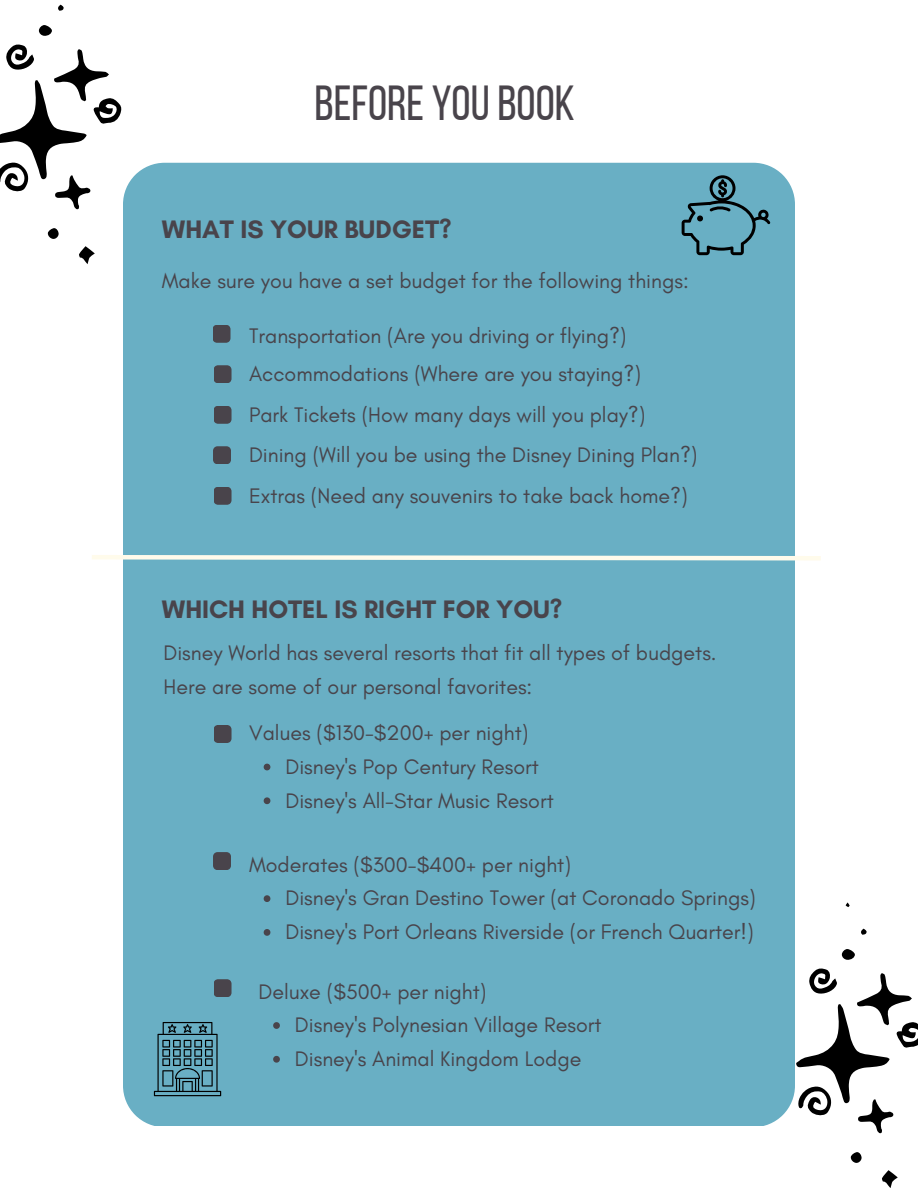
<style>
.page{position:relative;width:918px;height:1188px;background:#fff}
.page>*{position:absolute;margin:0;border:0;box-sizing:border-box;transform-origin:0 0}
.t1{font:49.05px "Bebas Neue";color:#49444b}
.t2{font:700 25.8px "Glacial Indifference";color:#49444b}
.t3{font:21.45px/33.8px "Glacial Indifference";color:#49444b}
</style>
<div class="page">
<div style="left:123px;top:163px;width:672px;height:963px;background:#69afc4"></div>
<svg style="left:92px;top:553px;width:729px;height:10px"></svg>
<svg style="left:213px;top:325px;width:18px;height:18px"></svg>
<svg style="left:214px;top:365px;width:18px;height:18px"></svg>
<svg style="left:214px;top:406px;width:18px;height:18px"></svg>
<svg style="left:213px;top:446px;width:18px;height:18px"></svg>
<svg style="left:214px;top:487px;width:18px;height:18px"></svg>
<svg style="left:214px;top:725px;width:18px;height:18px"></svg>
<svg style="left:213px;top:852px;width:18px;height:18px"></svg>
<svg style="left:214px;top:979px;width:18px;height:18px"></svg>
<svg style="left:682px;top:175px;width:88px;height:80px"></svg>
<svg style="left:796px;top:902px;width:122px;height:286px"></svg>
<svg style="left:0;top:4px;width:122px;height:260px"></svg>
<svg style="left:154px;top:1022px;width:67px;height:74px"></svg>
<svg style="left:264px;top:764px;width:6px;height:6px"></svg>
<svg style="left:264px;top:797px;width:6px;height:7px"></svg>
<svg style="left:264px;top:895px;width:6px;height:7px"></svg>
<svg style="left:264px;top:929px;width:6px;height:7px"></svg>
<svg style="left:273px;top:1022px;width:7px;height:7px"></svg>
<svg style="left:273px;top:1056px;width:7px;height:7px"></svg>
<h1 class="t1" style="left:314px;top:84px;width:262px">BEFORE YOUBOOK</h1>
<p class="t2" style="left:162px;top:213px;width:291px">WHAT IS YOUR BUDGET?</p>
<p class="t3" style="left:162px;top:264px;width:528px">Make sure you have a set budget for the following things:</p>
<h2 class="t3" style="left:249px;top:318px;width:379px">Transportation (Are you driving or flying?)</h2>
<p class="t3" style="left:249px;top:357px;width:393px">Accommodations (Where are you staying?)</p>
<p class="t3" style="left:249px;top:398px;width:398px">Park Tickets (How many days will you play?)</p>
<p class="t3" style="left:249px;top:438px;width:450px">Dining (Will you be using the Disney Dining Plan?)</p>
<p class="t3" style="left:249px;top:479px;width:440px">Extras (Need any souvenirs to take back home?)</p>
<h2 class="t2" style="left:162px;top:594px;width:402px">WHICH HOTEL IS RIGHT FOR YOU?</h2>
<p class="t3" style="left:164px;top:636px;width:555px">Disney World has several resorts that fit all types of budgets.<br>Here are some of our personal favorites:</p>
<p class="t3" style="left:249px;top:716px;width:281px">Values ($130-$200+ per night)</p>
<p class="t3" style="left:285px;top:749px;width:255px">Disney's Pop Century Resort</p>
<p class="t3" style="left:285px;top:783px;width:270px">Disney's All-Star Music Resort</p>
<p class="t3" style="left:249px;top:847px;width:323px">Moderates ($300-$400+ per night)</p>
<p class="t3" style="left:285px;top:881px;width:472px">Disney's Gran Destino Tower (at Coronado Springs)</p>
<p class="t3" style="left:285px;top:915px;width:470px">Disney's Port Orleans Riverside (or French Quarter!)</p>
<p class="t3" style="left:259px;top:974px;width:229px">Deluxe ($500+ per night)</p>
<p class="t3" style="left:295px;top:1008px;width:308px">Disney's Polynesian Village Resort</p>
<p class="t3" style="left:295px;top:1042px;width:288px">Disney's Animal Kingdom Lodge</p>
</div>
